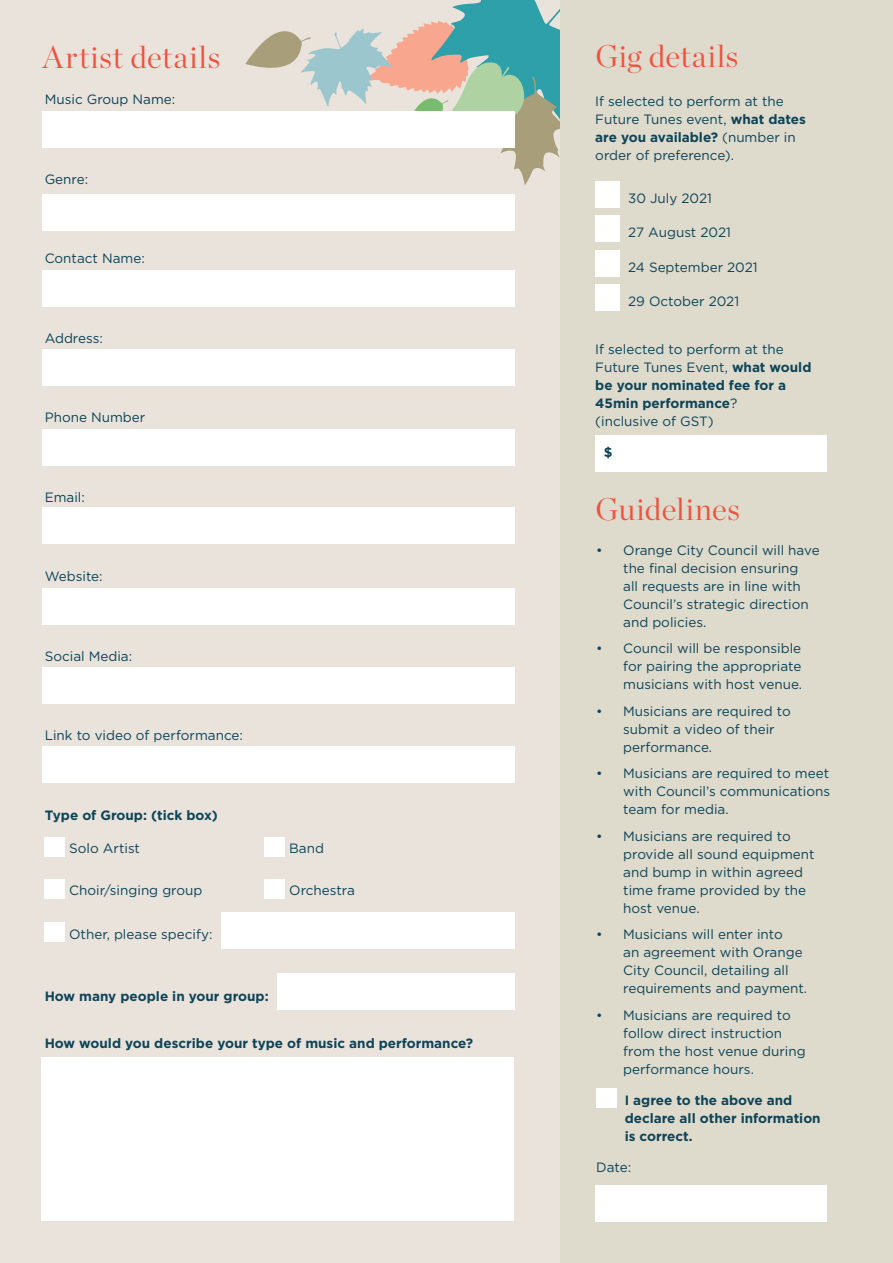
<style>
.page{position:relative;width:893px;height:1263px;background:#fff}
.page>*{position:absolute;margin:0;border:0;box-sizing:border-box;transform-origin:0 0}
.t1{font:300 31.2px "Chronicle Display";letter-spacing:.025em;color:#f0513d}
.t2{font:13.5px/18px "Gotham";color:#0d4458}
.t3{font:700 13.5px/18px "Gotham";color:#0d4458}
.s1{font-weight:700}
</style>
<div class="page">
<div style="left:559px;top:0;width:334px;height:1263px;background:#dedacc"></div>
<div style="left:0;top:0;width:559px;height:1263px;background:#e9e3dc"></div>
<svg style="left:245px;top:0;width:314px;height:185px"></svg>
<div style="left:45px;top:837px;width:20px;height:19px;background:#fff"></div>
<div style="left:265px;top:837px;width:20px;height:19px;background:#fff"></div>
<div style="left:45px;top:879px;width:20px;height:19px;background:#fff"></div>
<div style="left:265px;top:879px;width:20px;height:19px;background:#fff"></div>
<div style="left:45px;top:922px;width:20px;height:20px;background:#fff"></div>
<div style="left:43px;top:111px;width:471px;height:37px;background:#fff"></div>
<div style="left:43px;top:194px;width:471px;height:37px;background:#fff"></div>
<div style="left:43px;top:270px;width:471px;height:37px;background:#fff"></div>
<div style="left:43px;top:349px;width:471px;height:37px;background:#fff"></div>
<div style="left:43px;top:429px;width:471px;height:37px;background:#fff"></div>
<div style="left:43px;top:507px;width:471px;height:37px;background:#fff"></div>
<div style="left:43px;top:588px;width:471px;height:37px;background:#fff"></div>
<div style="left:43px;top:667px;width:471px;height:37px;background:#fff"></div>
<div style="left:43px;top:746px;width:471px;height:37px;background:#fff"></div>
<div style="left:41px;top:1057px;width:472px;height:163px;background:#fff"></div>
<div style="left:221px;top:912px;width:293px;height:37px;background:#fff"></div>
<div style="left:277px;top:973px;width:237px;height:37px;background:#fff"></div>
<div style="left:595px;top:435px;width:232px;height:37px;background:#fff"></div>
<div style="left:595px;top:181px;width:25px;height:26px;background:#fff"></div>
<div style="left:595px;top:216px;width:25px;height:26px;background:#fff"></div>
<div style="left:595px;top:250px;width:25px;height:26px;background:#fff"></div>
<div style="left:595px;top:285px;width:25px;height:26px;background:#fff"></div>
<div style="left:596px;top:1088px;width:21px;height:20px;background:#fff"></div>
<div style="left:595px;top:1185px;width:232px;height:37px;background:#fff"></div>
<h1 class="t1" style="left:43px;top:34px;width:179px">Artist details</h1>
<h1 class="t1" style="left:595px;top:33px;width:145px">Gig details</h1>
<p class="t2" style="left:45px;top:90px;width:132px">Music Group Name:</p>
<p class="t2" style="left:45px;top:170px;width:45px">Genre:</p>
<p class="t2" style="left:45px;top:249px;width:102px">Contact Name:</p>
<p class="t2" style="left:45px;top:329px;width:60px">Address:</p>
<p class="t2" style="left:45px;top:408px;width:102px">Phone Number</p>
<p class="t2" style="left:45px;top:488px;width:42px">Email:</p>
<p class="t2" style="left:45px;top:567px;width:59px">Website:</p>
<p class="t2" style="left:45px;top:647px;width:89px">Social Media:</p>
<p class="t2" style="left:45px;top:726px;width:200px">Link to video of performance:</p>
<p class="t3" style="left:45px;top:806px;width:175px">Type of Group: (tick box)</p>
<p class="t2" style="left:69px;top:839px;width:72px">Solo Artist</p>
<p class="t2" style="left:289px;top:839px;width:36px">Band</p>
<p class="t2" style="left:69px;top:881px;width:135px">Choir/singing group</p>
<p class="t2" style="left:289px;top:881px;width:67px">Orchestra</p>
<p class="t2" style="left:69px;top:925px;width:145px">Other, please specify:</p>
<p class="t3" style="left:45px;top:987px;width:225px">How many people in your group:</p>
<p class="t3" style="left:45px;top:1034px;width:430px">How would you describe your type of music and performance?</p>
<p class="t2" style="left:595px;top:92px;width:212px">If selected to perform at the<br>Future Tunes event, <span class="s1">what dates are you available?</span> (number in order of preference).</p>
<p class="t2" style="left:628px;top:189px;width:85px">30 July 2021</p>
<p class="t2" style="left:628px;top:223px;width:104px">27 August 2021</p>
<p class="t2" style="left:628px;top:258px;width:131px">24 September 2021</p>
<p class="t2" style="left:628px;top:292px;width:113px">29 October 2021</p>
<p class="t2" style="left:595px;top:340px;width:218px">If selected to perform at the<br>Future Tunes Event, <span class="s1">what would be your nominated fee for a<br>45min performance</span>?<br>(inclusive of GST)</p>
<p class="t3" style="left:604px;top:443px;width:10px">$</p>
<h1 class="t1" style="left:595px;top:485px;width:146px">Guidelines</h1>
<p class="t2" style="left:623px;top:541px;width:198px;text-indent:-27px">• Orange City Council will have the final decision ensuring<br>all requests are in line with<br>Council’s strategic direction and policies.</p>
<p class="t2" style="left:623px;top:639px;width:181px;text-align:justify;text-indent:-27px">• Council will be responsible for pairing the appropriate musicians with host venue.</p>
<p class="t2" style="left:623px;top:702px;width:169px;text-indent:-27px">• Musicians are required to submit a video of their performance.</p>
<p class="t2" style="left:623px;top:764px;width:209px;text-align:justify;text-indent:-27px">• Musicians are required to meet with Council’s communications team for media.</p>
<p class="t2" style="left:623px;top:827px;width:193px;text-indent:-27px">• Musicians are required to provide all sound equipment and bump in within agreed time frame provided by the host venue.</p>
<p class="t2" style="left:623px;top:925px;width:186px;text-indent:-27px">• Musicians will enter into<br>an agreement with Orange<br>City Council, detailing all requirements and payment.</p>
<p class="t2" style="left:623px;top:1006px;width:184px;text-indent:-27px">• Musicians are required to follow direct instruction from the host venue during performance hours.</p>
<p class="t3" style="left:625px;top:1091px;width:197px">I agree to the above and declare all other information is correct.</p>
<p class="t2" style="left:596px;top:1158px;width:36px">Date:</p>
</div>
